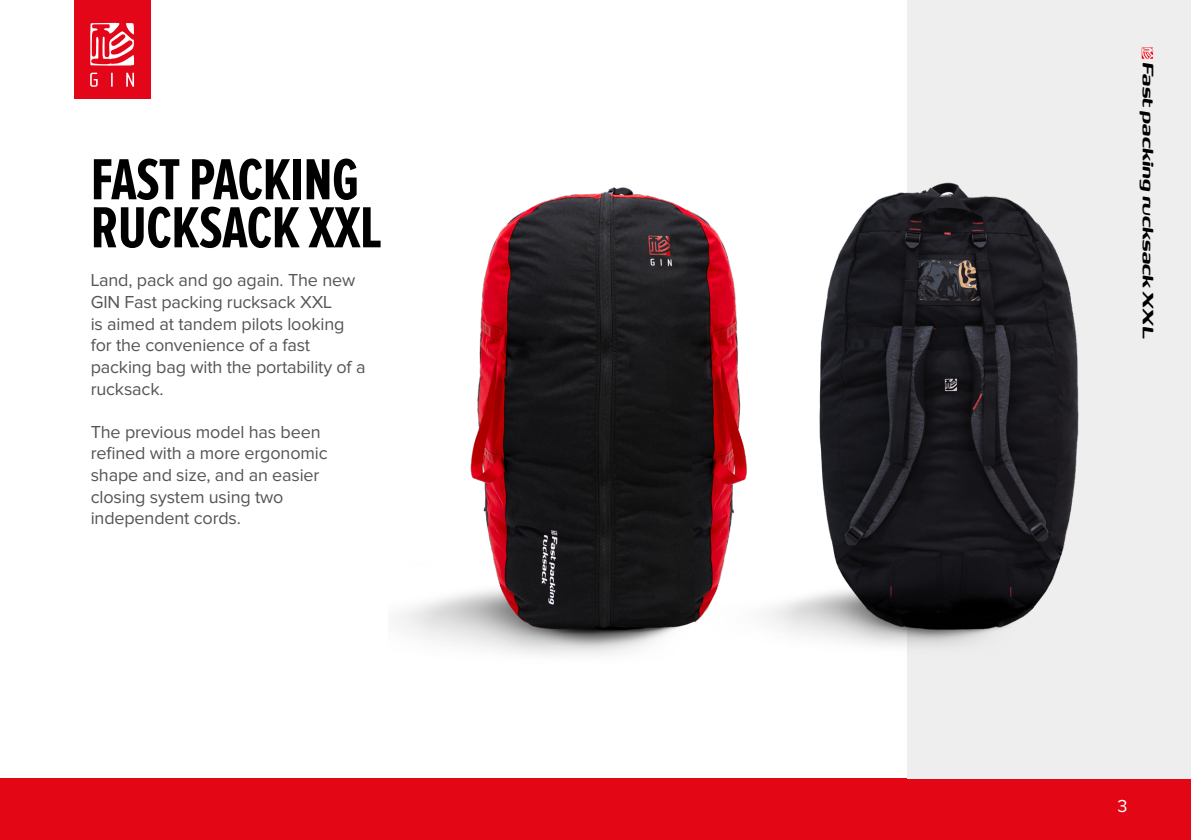
<style>
.page{position:relative;width:1191px;height:840px;background:#fff}
.page>*{position:absolute;margin:0;border:0;box-sizing:border-box;transform-origin:0 0}
.t1{font:700 60px/48px "Proxima Nova Ex Cn";letter-spacing:-.01em;color:#000}
.t2{font:italic 900 19px "FP Head Pro";letter-spacing:-.04em;color:#000}
.t3{font:18px/21.6px "Proxima Nova";letter-spacing:-.01em;color:#565555}
.t4{font:18px "Proxima Nova";color:#fff}
</style>
<div class="page">
<div style="left:0;top:777px;width:1191px;height:62px;background:#e30614"></div>
<div style="left:74px;top:0;width:76px;height:98px;background:#e30518"></div>
<svg style="left:90px;top:73px;width:44px;height:14px"></svg>
<svg style="left:90px;top:23px;width:44px;height:43px"></svg>
<div style="left:907px;top:0;width:284px;height:777px;background:#eee"></div>
<svg style="left:1141px;top:47px;width:12px;height:12px"></svg>
<img style="left:839px;top:182px;width:240px;height:464px">
<img style="left:399px;top:187px;width:440px;height:468px">
<h1 class="t1" style="left:91px;top:157px;width:292px">FAST PACKING<br>RUCKSACK XXL</h1>
<p class="t3" style="left:91px;top:270px;width:276px">Land, pack and go again. The new<br>GIN Fast packing rucksack XXL<br>is aimed at tandem pilots looking for the convenience of a fast packing bag with the portability of a rucksack.</p>
<p class="t3" style="left:91px;top:421px;width:238px">The previous model has been refined with a more ergonomic shape and size, and an easier closing system using two independent cords.</p>
<p class="t2" style="left:1162px;top:61px;width:279px;rotate:90deg">Fast packing rucksack XXL</p>
<p class="t4" style="left:1117px;top:796px;width:12px">3</p>
</div>
